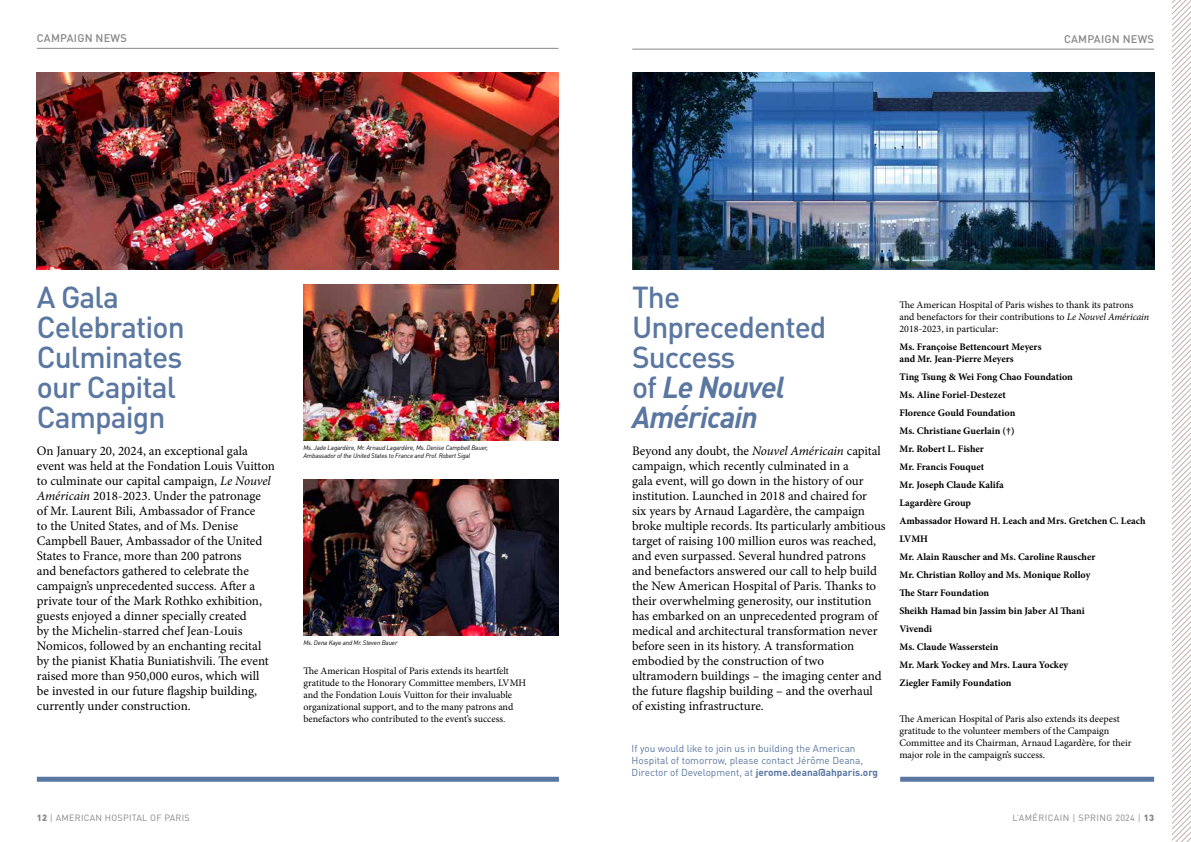
<style>
.page{position:relative;width:1191px;height:842px;background:#fff}
.page>*{position:absolute;margin:0;border:0;box-sizing:border-box;transform-origin:0 0}
.t1{font:500 30px/30px "DIN Pro";letter-spacing:-.03em;color:#5a77a1}
.t2{font:13px/15px "Minion Pro";color:#000}
.t3{font:500 11px "DIN Pro";letter-spacing:.02em;color:#878787}
.t4{font:10px/12px "Minion Pro";letter-spacing:-.005em;color:#000}
.t5{font:700 10px/18px "Minion Pro";color:#000}
.t6{font:10px/12px "DIN Pro";color:#5a77a1}
.t7{font:9px "DIN Pro";letter-spacing:.03em;color:#878787}
.t8{font:9px "DIN Pro";letter-spacing:.05em;color:#878787}
.t9{font:italic 6.5px/8.5px "DIN Pro";letter-spacing:-.02em;color:#000}
.s1{font-style:italic}
.s2{font-weight:700;font-style:italic}
.s3{font-weight:700}
.s4{font-weight:900}
.s5{font-weight:300;font-size:11px}
</style>
<div class="page">
<hr style="left:37px;top:48px;width:521px;height:1px;background:#878787">
<hr style="left:632px;top:49px;width:522px;height:1px;background:#878787">
<svg style="left:1172px;top:0;width:19px;height:842px"></svg>
<img style="left:37px;top:73px;width:522px;height:196px">
<div style="left:37px;top:777px;width:522px;height:5px;background:#5a77a1"></div>
<div style="left:900px;top:777px;width:254px;height:5px;background:#5a77a1"></div>
<img style="left:303px;top:479px;width:255px;height:156px">
<img style="left:303px;top:285px;width:255px;height:156px">
<img style="left:632px;top:73px;width:522px;height:196px">
<p class="t3" style="left:37px;top:29px;width:91px">CAMPAIGN NEWS</p>
<p class="t3" style="left:1064px;top:30px;width:91px">CAMPAIGN NEWS</p>
<h1 class="t1" style="left:37px;top:279px;width:149px">A Gala<br>Celebration<br>Culminates our Capital<br>Campaign</h1>
<p class="t2" style="left:37px;top:444px;width:240px">On January 20, 2024, an exceptional gala event was held at the Fondation Louis Vuitton to culminate our capital campaign, <span class="s1">Le Nouvel Américain</span> 2018-2023. Under the patronage<br>of Mr. Laurent Bili, Ambassador of France<br>to the United States, and of Ms. Denise Campbell Bauer, Ambassador of the United States to France, more than 200 patrons<br>and benefactors gathered to celebrate the campaign’s unprecedented success. After a private tour of the Mark Rothko exhibition, guests enjoyed a dinner specially created<br>by the Michelin-starred chef Jean-Louis Nomicos, followed by an enchanting recital by the pianist Khatia Buniatishvili. The event raised more than 950,000 euros, which will<br>be invested in our future flagship building, currently under construction.</p>
<p class="t9" style="left:303px;top:442px;width:186px">Ms. Jade Lagardère, Mr. Arnaud Lagardère, Ms. Denise Campbell Bauer,<br>Ambassador of the United States to France and Prof. Robert Sigal</p>
<p class="t9" style="left:303px;top:638px;width:96px">Ms. Dena Kaye and Mr. Steven Bauer</p>
<p class="t4" style="left:303px;top:665px;width:224px">The American Hospital of Paris extends its heartfelt gratitude to the Honorary Committee members, LVMH and the Fondation Louis Vuitton for their invaluable organizational support, and to the many patrons and benefactors who contributed to the event’s success.</p>
<h1 class="t1" style="left:632px;top:279px;width:196px">The<br>Unprecedented<br>Success<br>of <span class="s2">Le Nouvel<br>Américain</span></h1>
<p class="t2" style="left:632px;top:444px;width:255px">Beyond any doubt, the <span class="s1">Nouvel Américain</span> capital campaign, which recently culminated in a<br>gala event, will go down in the history of our institution. Launched in 2018 and chaired for<br>six years by Arnaud Lagardère, the campaign broke multiple records. Its particularly ambitious target of raising 100 million euros was reached, and even surpassed. Several hundred patrons and benefactors answered our call to help build the New American Hospital of Paris. Thanks to their overwhelming generosity, our institution has embarked on an unprecedented program of medical and architectural transformation never before seen in its history. A transformation embodied by the construction of two ultramodern buildings – the imaging center and the future flagship building – and the overhaul of existing infrastructure.</p>
<p class="t6" style="left:631px;top:741px;width:248px">If you would like to join us in building the American<br>Hospital of tomorrow, please contact Jérôme Deana,<br>Director of Development, at <span class="s3">jerome.deana@ahparis.org</span></p>
<p class="t4" style="left:899px;top:299px;width:251px">The American Hospital of Paris wishes to thank its patrons and benefactors for their contributions to <span class="s1">Le Nouvel Américain<br></span>2018-2023, in particular:</p>
<p class="t5" style="left:899px;top:341px;width:143px;line-height:12px">Ms. Françoise Bettencourt Meyers and Mr. Jean-Pierre Meyers</p>
<p class="t5" style="left:899px;top:368px;width:248px">Ting Tsung &amp; Wei Fong Chao Foundation<br>Ms. Aline Foriel-Destezet<br>Florence Gould Foundation<br>Ms. Christiane Guerlain (†)<br>Mr. Robert L. Fisher<br>Mr. Francis Fouquet<br>Mr. Joseph Claude Kalifa<br>Lagardère Group<br>Ambassador Howard H. Leach and Mrs. Gretchen C. Leach<br>LVMH<br>Mr. Alain Rauscher and Ms. Caroline Rauscher<br>Mr. Christian Rolloy and Ms. Monique Rolloy<br>The Starr Foundation<br>Sheikh Hamad bin Jassim bin Jaber Al Thani<br>Vivendi<br>Ms. Claude Wasserstein<br>Mr. Mark Yockey and Mrs. Laura Yockey<br>Ziegler Family Foundation</p>
<p class="t4" style="left:899px;top:713px;width:233px">The American Hospital of Paris also extends its deepest gratitude to the volunteer members of the Campaign Committee and its Chairman, Arnaud Lagardère, for their major role in the campaign’s success.</p>
<p class="t7" style="left:37px;top:811px;width:154px"><span class="s4">12</span> <span class="s5">I</span> AMERICAN HOSPITAL OF PARIS</p>
<p class="t8" style="left:1012px;top:811px;width:143px">L’AMÉRICAIN <span class="s5">I</span> SPRING 2024 <span class="s5">I</span> <span class="s4">13</span></p>
</div>
